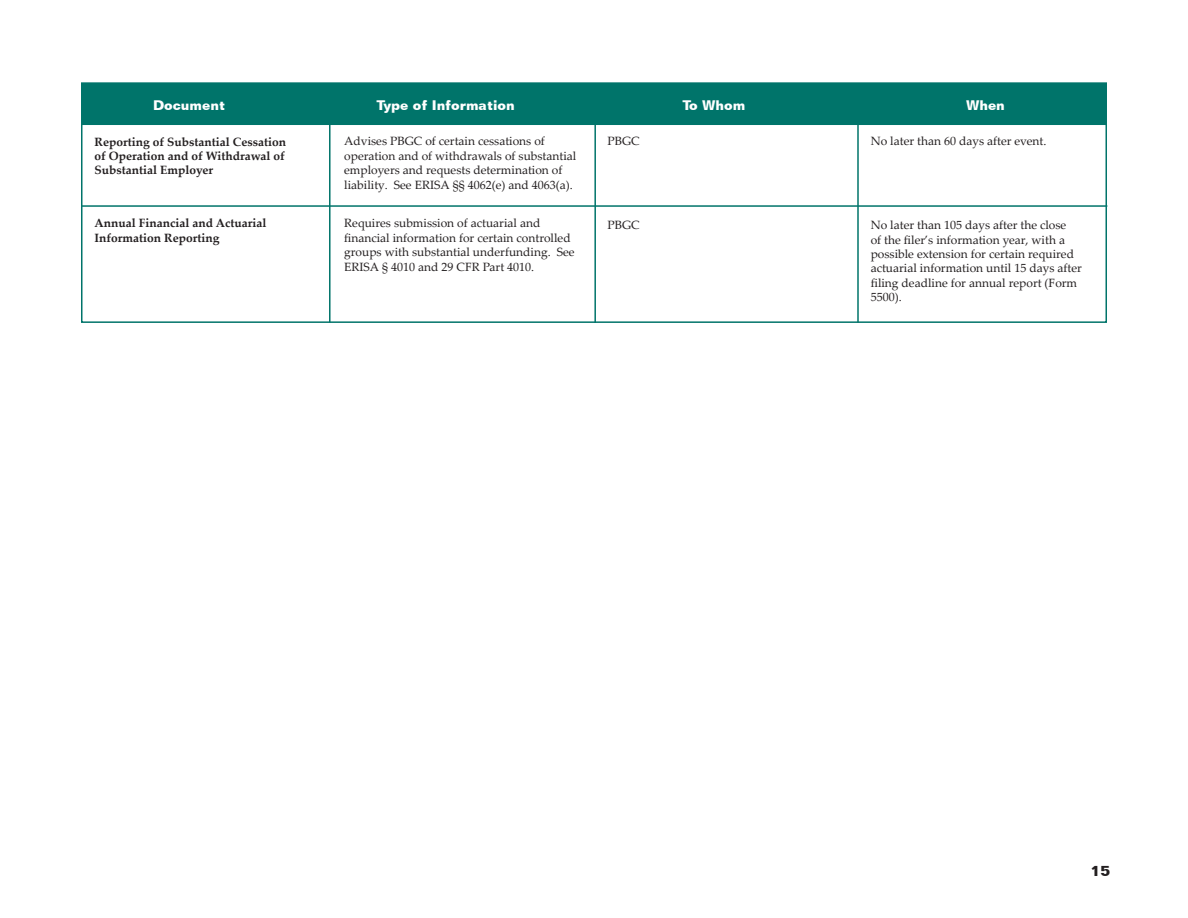
<style>
.page{position:relative;width:1188px;height:918px;background:#fff}
.page>*{position:absolute;margin:0;border:0;box-sizing:border-box;transform-origin:0 0}
.t1{font:700 15px "Folio BT";color:#231f20}
.t2{font:700 13.5px "Folio BT";color:#fff}
.t3{font:12px/14.4px "Palatino Linotype";color:#231f20}
.t4{font:700 12px/14.4px "Palatino Linotype";color:#231f20;text-align:justify}
</style>
<div class="page">
<div style="left:81px;top:124px;width:1026px;height:199px;border:2px solid #00746a"></div>
<div style="left:82px;top:83px;width:1024px;height:41px;background:#00746a"></div>
<div style="left:81px;top:82px;width:1026px;height:42px;border:2px solid #00746a"></div>
<hr style="left:329px;top:124px;width:2px;height:198px;background:#00746a">
<hr style="left:594px;top:124px;width:2px;height:199px;background:#00746a">
<hr style="left:857px;top:124px;width:2px;height:198px;background:#00746a">
<hr style="left:81px;top:205px;width:1026px;height:2px;background:#00746a">
<p class="t2" style="left:153px;top:97px;width:73px">Document</p>
<p class="t2" style="left:376px;top:97px;width:140px">Type of Information</p>
<p class="t2" style="left:682px;top:97px;width:64px">To Whom</p>
<p class="t2" style="left:966px;top:97px;width:40px">When</p>
<p class="t4" style="left:94px;top:136px;width:193px">Reporting of Substantial Cessation of Operation and of Withdrawal of Substantial Employer</p>
<p class="t3" style="left:344px;top:135px;width:234px">Advises PBGC of certain cessations of operation and of withdrawals of substantial employers and requests determination of liability. See ERISA §§ 4062(e) and 4063(a).</p>
<p class="t3" style="left:344px;top:217px;width:232px">Requires submission of actuarial and financial information for certain controlled groups with substantial underfunding. See ERISA § 4010 and 29 CFR Part 4010.</p>
<p class="t3" style="left:871px;top:135px;width:177px">No later than 60 days after event.</p>
<p class="t3" style="left:608px;top:135px;width:34px">PBGC</p>
<p class="t4" style="left:94px;top:217px;width:173px">Annual Financial and Actuarial<br>Information Reporting</p>
<p class="t3" style="left:871px;top:219px;width:213px">No later than 105 days after the close<br>of the filer’s information year, with a possible extension for certain required actuarial information until 15 days after filing deadline for annual report (Form 5500).</p>
<p class="t3" style="left:608px;top:220px;width:34px">PBGC</p>
<p class="t1" style="left:1091px;top:861px;width:21px">15</p>
</div>
